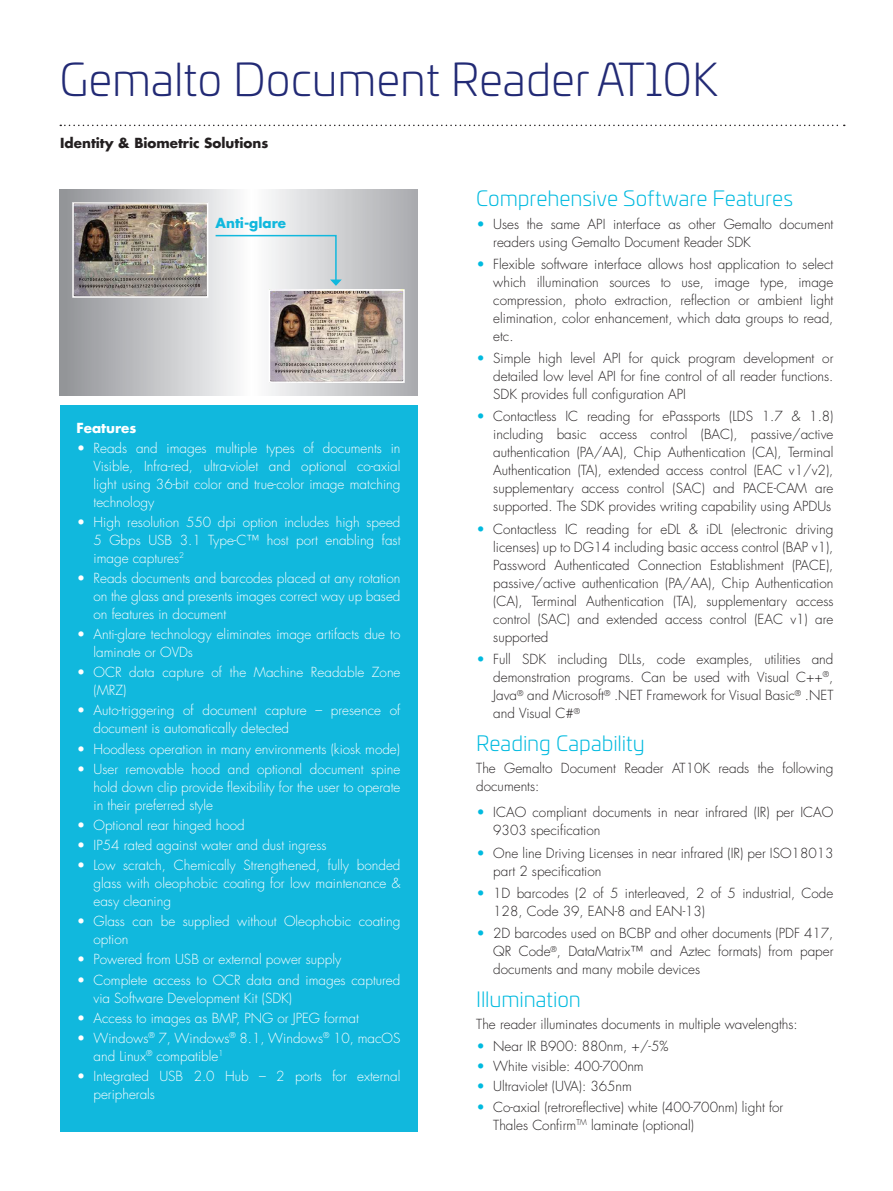
<style>
.page{position:relative;width:893px;height:1191px;background:#fff}
.page>*{position:absolute;margin:0;border:0;box-sizing:border-box;transform-origin:0 0}
.title_interior{font:300 45px "Univia Pro";color:#222a75}
.t1{font:300 21px "Univia Pro";letter-spacing:-.005em;color:#00badf}
._00_text{font:300 13.5px/18px "Futura LT";color:#231f20}
.t2{font:300 13.5px/18px "Futura LT";color:#fff}
.intro{font:700 13.5px "Futura LT";color:#231f20}
.body_text{font:700 13.5px "Futura LT";color:#11b8dd}
.body_text-2{font:700 13.5px "Futura LT";color:#fff}
.s1{font-weight:700}
.s2{font-weight:700;color:#00badf}
</style>
<div class="page">
<svg style="left:60px;top:125px;width:785px;height:1px"></svg>
<div style="left:60px;top:405px;width:357px;height:726px;background:#11b8dd"></div>
<svg style="left:60px;top:189px;width:357px;height:206px"></svg>
<img style="left:75px;top:205px;width:130px;height:90px">
<div style="left:72px;top:202px;width:136px;height:96px;border:2px solid #fff"></div>
<img style="left:272px;top:292px;width:130px;height:88px">
<div style="left:269px;top:289px;width:136px;height:94px;border:2px solid #fff"></div>
<svg style="left:214px;top:234px;width:128px;height:52px"></svg>
<p class="title_interior" style="left:60px;top:47px;width:660px">Gemalto Document Reader AT10K</p>
<p class="intro" style="left:60px;top:134px;width:209px">Identity &amp; Biometric Solutions</p>
<p class="body_text" style="left:216px;top:213px;width:72px">Anti-glare</p>
<p class="body_text-2" style="left:77px;top:418px;width:61px">Features</p>
<p class="t2" style="left:94px;top:439px;width:308px;text-align:justify;text-indent:-17px"><span class="s1">•</span> Reads and images multiple types of documents in Visible, Infra-red, ultra-violet and optional co-axial light using 36-bit color and true‑color image matching technology</p>
<p class="t2" style="left:94px;top:513px;width:308px;text-align:justify;text-indent:-17px"><span class="s1">•</span> High resolution 550 dpi option includes high speed 5 Gbps USB 3.1 Type-C™ host port enabling fast image captures<sup>2</sup></p>
<p class="t2" style="left:94px;top:569px;width:308px;text-align:justify;text-indent:-17px"><span class="s1">•</span> Reads documents and barcodes placed at any rotation on the glass and presents images correct way up based on features in document</p>
<p class="t2" style="left:94px;top:625px;width:308px;text-indent:-17px"><span class="s1">•</span> Anti-glare technology eliminates image artifacts due to laminate or OVDs</p>
<p class="t2" style="left:94px;top:664px;width:308px;text-indent:-17px"><span class="s1">•</span> OCR data capture of the Machine Readable Zone (MRZ)</p>
<p class="t2" style="left:94px;top:702px;width:308px;text-indent:-17px"><span class="s1">•</span> Auto-triggering of document capture – presence of document is automatically detected</p>
<p class="t2" style="left:77px;top:740px;width:325px"><span class="s1">•</span> Hoodless operation in many environments (kiosk mode)</p>
<p class="t2" style="left:94px;top:760px;width:308px;text-align:justify;text-indent:-17px"><span class="s1">•</span> User removable hood and optional document spine hold down clip provide flexibility for the user to operate in their preferred style</p>
<p class="t2" style="left:77px;top:816px;width:170px"><span class="s1">•</span> Optional rear hinged hood</p>
<p class="t2" style="left:77px;top:836px;width:251px"><span class="s1">•</span> IP54 rated against water and dust ingress</p>
<p class="t2" style="left:94px;top:856px;width:308px;text-align:justify;text-indent:-17px"><span class="s1">•</span> Low scratch, Chemically Strengthened, fully bonded glass with oleophobic coating for low maintenance &amp; easy cleaning</p>
<p class="t2" style="left:94px;top:912px;width:308px;text-indent:-17px"><span class="s1">•</span> Glass can be supplied without Oleophobic coating option</p>
<p class="t2" style="left:77px;top:951px;width:266px"><span class="s1">•</span> Powered from USB or external power supply</p>
<p class="t2" style="left:94px;top:971px;width:308px;text-indent:-17px"><span class="s1">•</span> Complete access to OCR data and images captured via Software Development Kit (SDK)</p>
<p class="t2" style="left:77px;top:1009px;width:284px"><span class="s1">•</span> Access to images as BMP, PNG or JPEG format</p>
<p class="t2" style="left:94px;top:1029px;width:308px;text-indent:-17px"><span class="s1">•</span> Windows<sup>®</sup> 7, Windows<sup>®</sup> 8.1, Windows<sup>®</sup> 10, macOS and Linux<sup>®</sup> compatible<sup>1</sup></p>
<p class="t2" style="left:94px;top:1067px;width:308px;text-indent:-17px"><span class="s1">•</span> Integrated USB 2.0 Hub – 2 ports for external peripherals</p>
<h1 class="t1" style="left:476px;top:184px;width:318px">Comprehensive Software Features</h1>
<p class="_00_text" style="left:493px;top:215px;width:342px;text-indent:-17px"><span class="s2">•</span> Uses the same API interface as other Gemalto document readers using Gemalto Document Reader SDK</p>
<p class="_00_text" style="left:493px;top:255px;width:342px;text-align:justify;text-indent:-17px"><span class="s2">•</span> Flexible software interface allows host application to select which illumination sources to use, image type, image compression, photo extraction, reflection or ambient light elimination, color enhancement, which data groups to read, etc.</p>
<p class="_00_text" style="left:493px;top:349px;width:342px;text-align:justify;text-indent:-17px"><span class="s2">•</span> Simple high level API for quick program development or detailed low level API for fine control of all reader functions.<br>SDK provides full configuration API</p>
<p class="_00_text" style="left:493px;top:408px;width:342px;text-align:justify;text-indent:-17px"><span class="s2">•</span> Contactless IC reading for ePassports (LDS 1.7 &amp; 1.8) including basic access control (BAC), passive/active authentication (PA/AA), Chip Authentication (CA), Terminal Authentication (TA), extended access control (EAC v1/v2), supplementary access control (SAC) and PACE-CAM are supported. The SDK provides writing capability using APDUs</p>
<p class="_00_text" style="left:493px;top:520px;width:342px;text-align:justify;text-indent:-17px"><span class="s2">•</span> Contactless IC reading for eDL &amp; iDL (electronic driving licenses) up to DG14 including basic access control (BAP v1), Password Authenticated Connection Establishment (PACE), passive/active authentication (PA/AA), Chip Authentication (CA), Terminal Authentication (TA), supplementary access control (SAC) and extended access control (EAC v1) are supported</p>
<p class="_00_text" style="left:493px;top:650px;width:342px;text-align:justify;text-indent:-17px"><span class="s2">•</span> Full SDK including DLLs, code examples, utilities and demonstration programs. Can be used with Visual C++<sup>®</sup>, Java<sup>®</sup> and Microsoft<sup>®</sup> .NET Framework for Visual Basic<sup>®</sup> .NET and Visual C#<sup>®</sup></p>
<h1 class="t1" style="left:476px;top:728px;width:170px">Reading Capability</h1>
<p class="_00_text" style="left:476px;top:759px;width:359px">The Gemalto Document Reader AT10K reads the following documents:</p>
<p class="_00_text" style="left:493px;top:803px;width:342px;text-indent:-17px"><span class="s2">•</span> ICAO compliant documents in near infrared (IR) per ICAO<br>9303 specification</p>
<p class="_00_text" style="left:493px;top:844px;width:342px;text-indent:-17px"><span class="s2">•</span> One line Driving Licenses in near infrared (IR) per ISO18013 part 2 specification</p>
<p class="_00_text" style="left:493px;top:884px;width:342px;text-indent:-17px"><span class="s2">•</span> 1D barcodes (2 of 5 interleaved, 2 of 5 industrial, Code<br>128, Code 39, EAN-8 and EAN-13)</p>
<p class="_00_text" style="left:493px;top:924px;width:342px;text-align:justify;text-indent:-17px"><span class="s2">•</span> 2D barcodes used on BCBP and other documents (PDF 417, QR Code<sup>®</sup>, DataMatrix™ and Aztec formats) from paper documents and many mobile devices</p>
<h1 class="t1" style="left:476px;top:984px;width:106px">Illumination</h1>
<p class="_00_text" style="left:476px;top:1015px;width:323px">The reader illuminates documents in multiple wavelengths:</p>
<p class="_00_text" style="left:476px;top:1037px;width:194px"><span class="s2">•</span> Near IR B900: 880nm, +/-5%</p>
<p class="_00_text" style="left:476px;top:1057px;width:169px"><span class="s2">•</span> White visible: 400-700nm</p>
<p class="_00_text" style="left:476px;top:1077px;width:157px"><span class="s2">•</span> Ultraviolet (UVA): 365nm</p>
<p class="_00_text" style="left:493px;top:1098px;width:292px;text-indent:-17px"><span class="s2">•</span> Co-axial (retroreflective) white (400-700nm) light for<br>Thales Confirm<sup>TM</sup> laminate (optional)</p>
</div>
